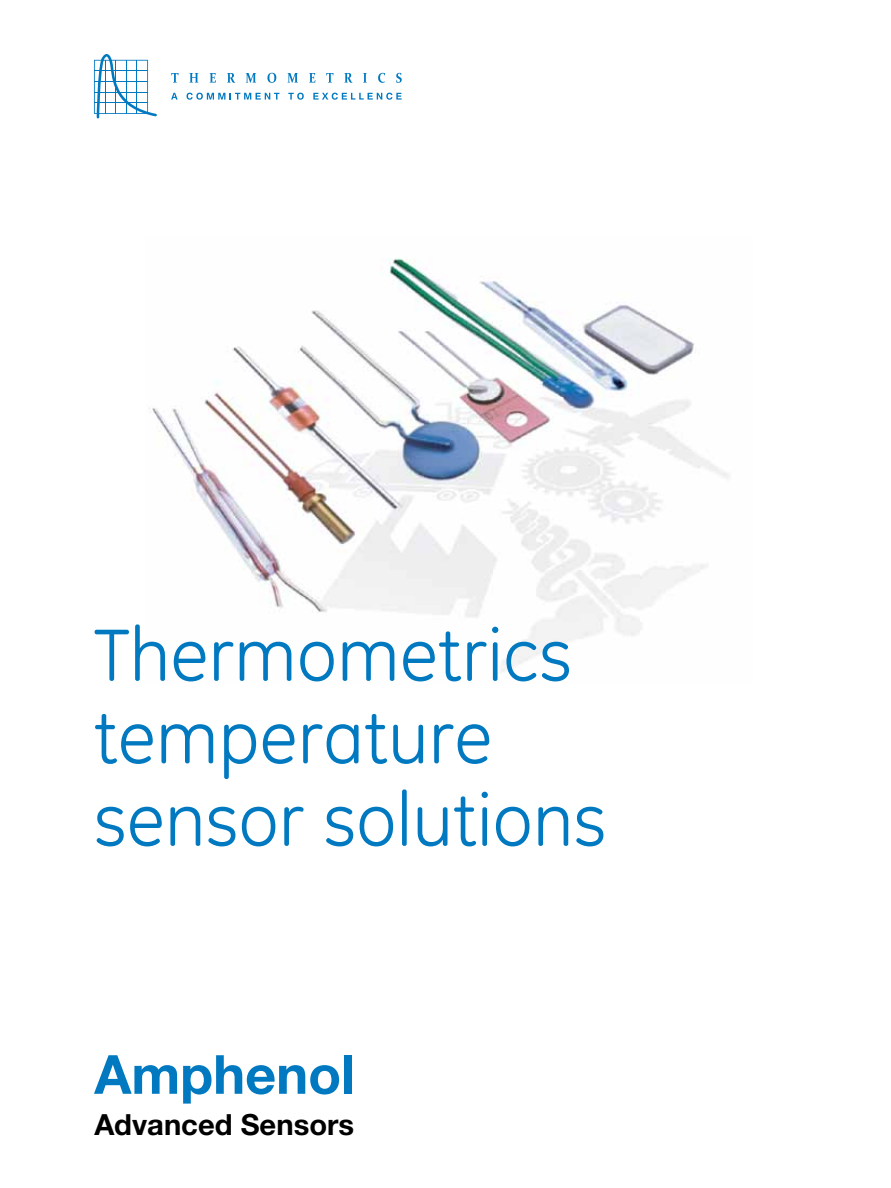
<style>
.page{position:relative;width:891px;height:1188px;background:#fff}
.page>*{position:absolute;margin:0;border:0;box-sizing:border-box;transform-origin:0 0}
.t1{font:75px/82.5px "GE Inspira";color:#0079c1}
.t2{font:700 54px "Helvetica Neue LT Std";color:#0079c1}
.t3{font:700 29.1px "Helvetica Neue LT Std";color:#000}
</style>
<div class="page">
<img style="left:149px;top:258px;width:580px;height:414px">
<svg style="left:94px;top:54px;width:63px;height:64px"></svg>
<svg style="left:171px;top:73px;width:8px;height:10px"></svg>
<svg style="left:189px;top:73px;width:9px;height:10px"></svg>
<svg style="left:210px;top:73px;width:6px;height:10px"></svg>
<svg style="left:227px;top:73px;width:8px;height:10px"></svg>
<svg style="left:246px;top:73px;width:10px;height:10px"></svg>
<svg style="left:267px;top:73px;width:9px;height:10px"></svg>
<svg style="left:288px;top:73px;width:10px;height:10px"></svg>
<svg style="left:309px;top:73px;width:6px;height:10px"></svg>
<svg style="left:326px;top:73px;width:8px;height:10px"></svg>
<svg style="left:344px;top:73px;width:9px;height:10px"></svg>
<svg style="left:363px;top:73px;width:4px;height:10px"></svg>
<svg style="left:378px;top:73px;width:7px;height:10px"></svg>
<svg style="left:396px;top:73px;width:6px;height:10px"></svg>
<svg style="left:171px;top:93px;width:7px;height:7px"></svg>
<svg style="left:187px;top:93px;width:92px;height:7px"></svg>
<svg style="left:288px;top:93px;width:16px;height:7px"></svg>
<svg style="left:313px;top:93px;width:89px;height:7px"></svg>
<p class="t1" style="left:94px;top:614px;width:514px">Thermometrics temperature sensor solutions</p>
<p class="t2" style="left:94px;top:1041px;width:262px">Amphenol</p>
<p class="t3" style="left:94px;top:1106px;width:261px">Advanced Sensors</p>
</div>
